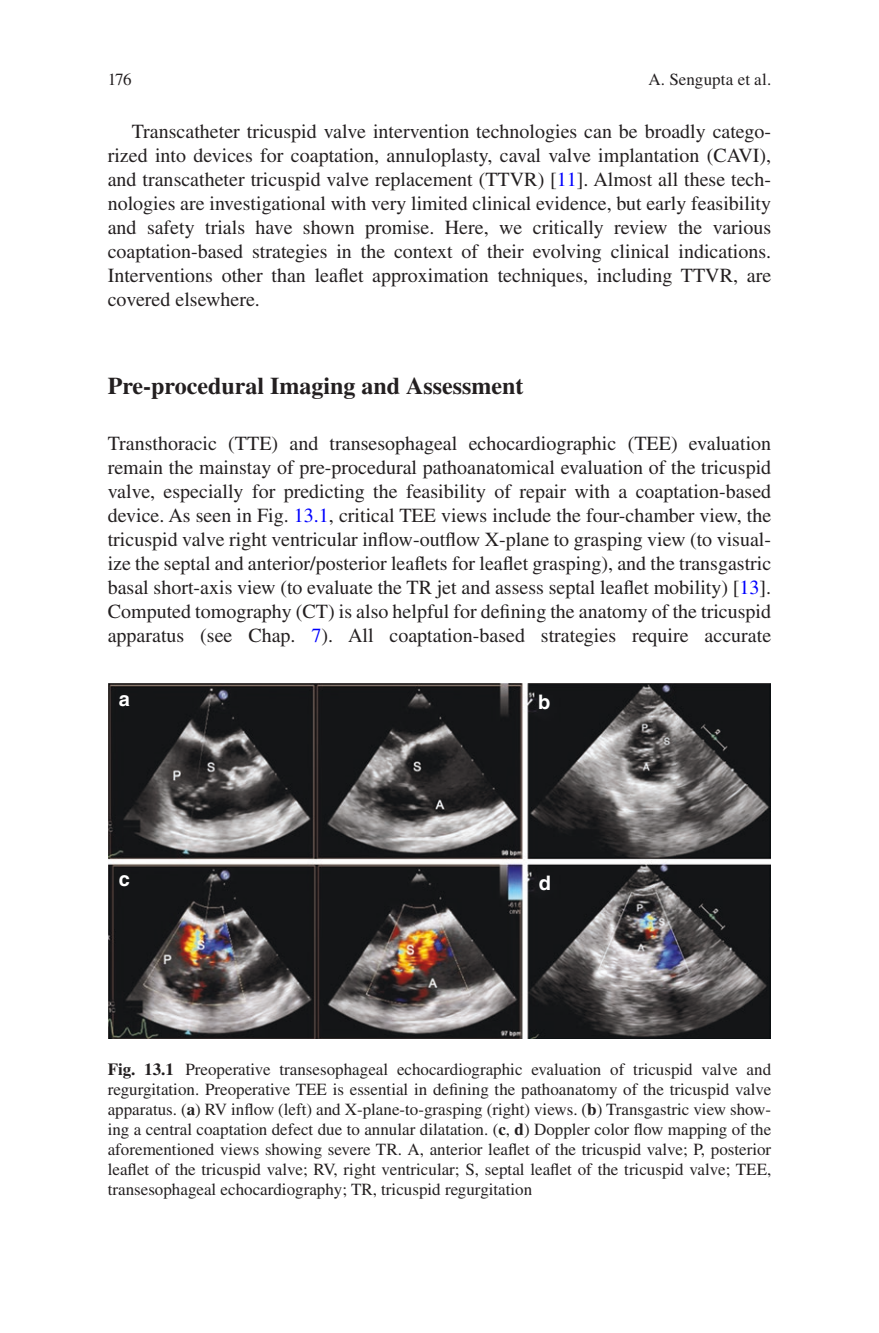
<style>
.page{position:relative;width:879px;height:1333px;background:#fff}
.page>*{position:absolute;margin:0;border:0;box-sizing:border-box;transform-origin:0 0}
.t1{font:700 24px "Times LT Std";color:#231f20}
.t2{font:20px/24px "Times LT Std";color:#231f20;text-align:justify}
.t3{font:700 20px "Helvetica";color:#fff}
.t4{font:17px/20px "Times LT Std";color:#231f20;text-align:justify}
.t5{font:17px "Times LT Std Roman 2";letter-spacing:.005em;color:#231f20}
.s1{color:#00f}
.s2{font-weight:700}
</style>
<div class="page">
<img style="left:108px;top:683px;width:663px;height:355px">
<p class="t4" style="left:108px;top:69px;width:25px">176</p>
<p class="t2" style="left:108px;top:119px;width:665px;text-indent:24px">Transcatheter tricuspid valve intervention technologies can be broadly catego&shy;rized into devices for coaptation, annuloplasty, caval valve implantation (CAVI), and transcatheter tricuspid valve replacement (TTVR) [<span class="s1">11</span>]. Almost all these tech&shy;nologies are investigational with very limited clinical evidence, but early feasibility and safety trials have shown promise. Here, we critically review the various coaptation-based strategies in the context of their evolving clinical indications.<br>Interventions other than leaflet approximation techniques, including TTVR, are covered elsewhere.</p>
<p class="t5" style="left:648px;top:70px;width:124px">A. Sengupta et al.</p>
<p class="t1" style="left:108px;top:372px;width:417px">Pre-procedural Imaging and Assessment</p>
<p class="t2" style="left:108px;top:431px;width:665px">Transthoracic (TTE) and transesophageal echocardiographic (TEE) evaluation remain the mainstay of pre-procedural pathoanatomical evaluation of the tricuspid valve, especially for predicting the feasibility of repair with a coaptation-based device. As seen in Fig. <span class="s1">13.1</span>, critical TEE views include the four-chamber view, the tricuspid valve right ventricular inflow-outflow X-plane to grasping view (to visual&shy;ize the septal and anterior/posterior leaflets for leaflet grasping), and the transgastric basal short-axis view (to evaluate the TR jet and assess septal leaflet mobility) [<span class="s1">13</span>].<br>Computed tomography (CT) is also helpful for defining the anatomy of the tricuspid apparatus (see Chap. <span class="s1">7</span>). All coaptation-based strategies require accurate</p>
<p class="t3" style="left:119px;top:686px;width:13px">a</p>
<p class="t3" style="left:538px;top:690px;width:14px">b</p>
<p class="t3" style="left:119px;top:867px;width:13px">c</p>
<p class="t3" style="left:539px;top:870px;width:14px">d</p>
<p class="t4" style="left:108px;top:1058px;width:665px"><span class="s2">Fig. 13.1</span> Preoperative transesophageal echocardiographic evaluation of tricuspid valve and regurgitation. Preoperative TEE is essential in defining the pathoanatomy of the tricuspid valve apparatus. (<span class="s2">a</span>) RV inflow (left) and X-plane-to-grasping (right) views. (<span class="s2">b</span>) Transgastric view show&shy;ing a central coaptation defect due to annular dilatation. (<span class="s2">c</span>, <span class="s2">d</span>) Doppler color flow mapping of the aforementioned views showing severe TR. A, anterior leaflet of the tricuspid valve; P, posterior leaflet of the tricuspid valve; RV, right ventricular; S, septal leaflet of the tricuspid valve; TEE, transesophageal echocardiography; TR, tricuspid regurgitation</p>
</div>
